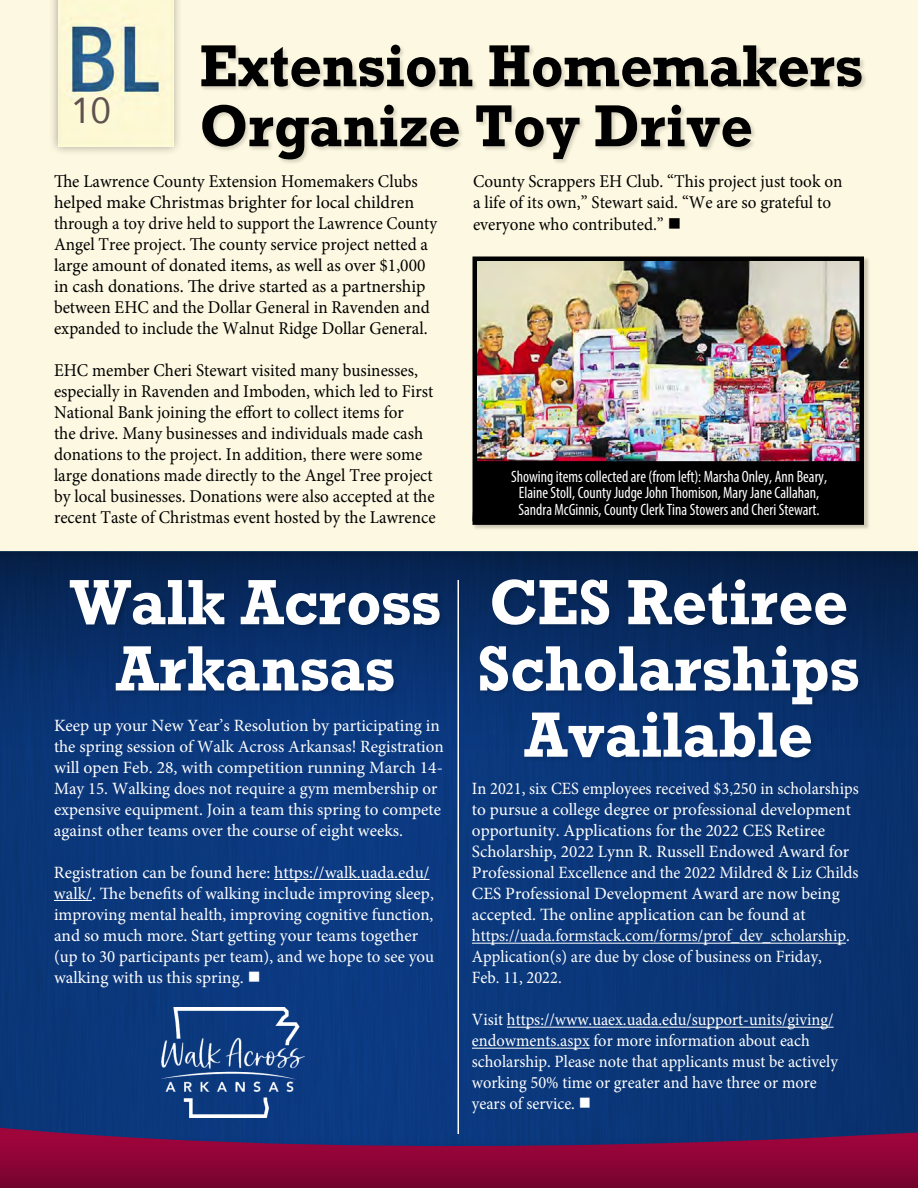
<style>
.page{position:relative;width:918px;height:1188px;background:#fff}
.page>*{position:absolute;margin:0;border:0;box-sizing:border-box;transform-origin:0 0}
.t1{font:700 60px/66.3px "Rockwell";color:#fff;text-align:center;scale:.95 1}
.t2{font:700 55.5px/60px "Rockwell";color:#000;scale:.95 1}
.t3{font:36px "Avenir";color:#5e514e}
.t4{font:18px/21px "Minion Pro";color:#000;scale:.95 1}
.t5{font:17.25px/21px "Minion Pro";color:#fff;scale:.95 1}
.t6{font:17.25px/21px "Minion Pro";color:#fff}
.t7{font:condensed 16.5px/16.5px "Myriad Pro";color:#fff;text-align:center;scale:.95 1}
</style>
<div class="page">
<div style="left:0;top:0;width:918px;height:581px;background:#fdf8e1"></div>
<img style="left:0;top:750px;width:918px;height:376px">
<div style="left:0;top:552px;width:918px;height:198px;background:linear-gradient(to bottom,#062049,#0a397f)"></div>
<div style="left:48px;top:0;width:135px;height:156px;background:#000;opacity:.35"></div>
<img style="left:58px;top:0;width:115px;height:147px">
<svg style="left:0;top:1126px;width:918px;height:11px;background:#153375"></svg>
<svg style="left:0;top:1137px;width:918px;height:51px;background:#7c0839"></svg>
<div style="left:472px;top:256px;width:398px;height:275px;background:#000;opacity:.2"></div>
<img style="left:477px;top:261px;width:382px;height:200px">
<div style="left:472px;top:256px;width:392px;height:269px;border:4px solid #000"></div>
<div style="left:472px;top:461px;width:390px;height:60px;background:#000"></div>
<div style="left:200px;top:43px;width:668px;height:122px;background:#000;opacity:.15"></div>
<hr style="left:458px;top:580px;width:1px;height:554px;background:#fff">
<div style="left:69px;top:579px;width:377px;height:118px;background:#000;opacity:.15"></div>
<div style="left:479px;top:578px;width:385px;height:186px;background:#000;opacity:.15"></div>
<hr style="left:274px;top:879px;width:156px;height:1px;background:#fff">
<hr style="left:54px;top:900px;width:38px;height:1px;background:#fff">
<hr style="left:472px;top:943px;width:374px;height:1px;background:#fff">
<hr style="left:507px;top:1027px;width:327px;height:1px;background:#fff">
<hr style="left:472px;top:1048px;width:118px;height:1px;background:#fff">
<img style="left:159px;top:1008px;width:146px;height:109px">
<h1 class="t2" style="left:199px;top:35px;width:700px">Extension Homemakers<br>Organize Toy Drive</h1>
<p class="t4" style="left:54px;top:171px;width:405px">The Lawrence County Extension Homemakers Clubs helped make Christmas brighter for local children through a toy drive held to support the Lawrence County Angel Tree project. The county service project netted a large amount of donated items, as well as over $1,000 in cash donations. The drive started as a partnership between EHC and the Dollar General in Ravenden and expanded to include the Walnut Ridge Dollar General.</p>
<p class="t4" style="left:54px;top:360px;width:403px">EHC member Cheri Stewart visited many businesses, especially in Ravenden and Imboden, which led to First National Bank joining the effort to collect items for<br>the drive. Many businesses and individuals made cash donations to the project. In addition, there were some large donations made directly to the Angel Tree project by local businesses. Donations were also accepted at the recent Taste of Christmas event hosted by the Lawrence</p>
<h3 class="t3" style="left:71px;top:82px;width:41px">10</h3>
<p class="t4" style="left:473px;top:171px;width:390px;line-height:21.6px">County Scrappers EH Club. “This project just took on a life of its own,” Stewart said. “We are so grateful to everyone who contributed.” ■</p>
<p class="t7" style="left:511px;top:468px;width:334px">Showing items collected are (from left): Marsha Onley, Ann Beary,<br>Elaine Stoll, County Judge John Thomison, Mary Jane Callahan,<br>Sandra McGinnis, County Clerk Tina Stowers and Cheri Stewart.</p>
<h2 class="t1" style="left:70px;top:568px;width:392px">Walk Across<br>Arkansas</h2>
<h3 class="t1" style="left:477px;top:568px;width:404px">CES Retiree<br>Scholarships<br>Available</h3>
<p class="t6" style="left:54px;top:715px;width:391px">Keep up your New Year’s Resolution by participating in the spring session of Walk Across Arkansas! Registration will open Feb. 28, with competition running March 14- May 15. Walking does not require a gym membership or expensive equipment. Join a team this spring to compete against other teams over the course of eight weeks.</p>
<p class="t6" style="left:54px;top:862px;width:382px">Registration can be found here: https://walk.uada.edu/ walk/. The benefits of walking include improving sleep, improving mental health, improving cognitive function, and so much more. Start getting your teams together (up to 30 participants per team), and we hope to see you walking with us this spring. ■</p>
<p class="t5" style="left:472px;top:779px;width:409px">In 2021, six CES employees received $3,250 in scholarships to pursue a college degree or professional development opportunity. Applications for the 2022 CES Retiree Scholarship, 2022 Lynn R. Russell Endowed Award for Professional Excellence and the 2022 Mildred &amp; Liz Childs CES Professional Development Award are now being accepted. The online application can be found at https://uada.formstack.com/forms/prof_dev_scholarship.<br>Application(s) are due by close of business on Friday,<br>Feb. 11, 2022.</p>
<p class="t5" style="left:472px;top:1010px;width:387px">Visit https://www.uaex.uada.edu/support-units/giving/ endowments.aspx for more information about each scholarship. Please note that applicants must be actively working 50% time or greater and have three or more years of service. ■</p>
</div>
